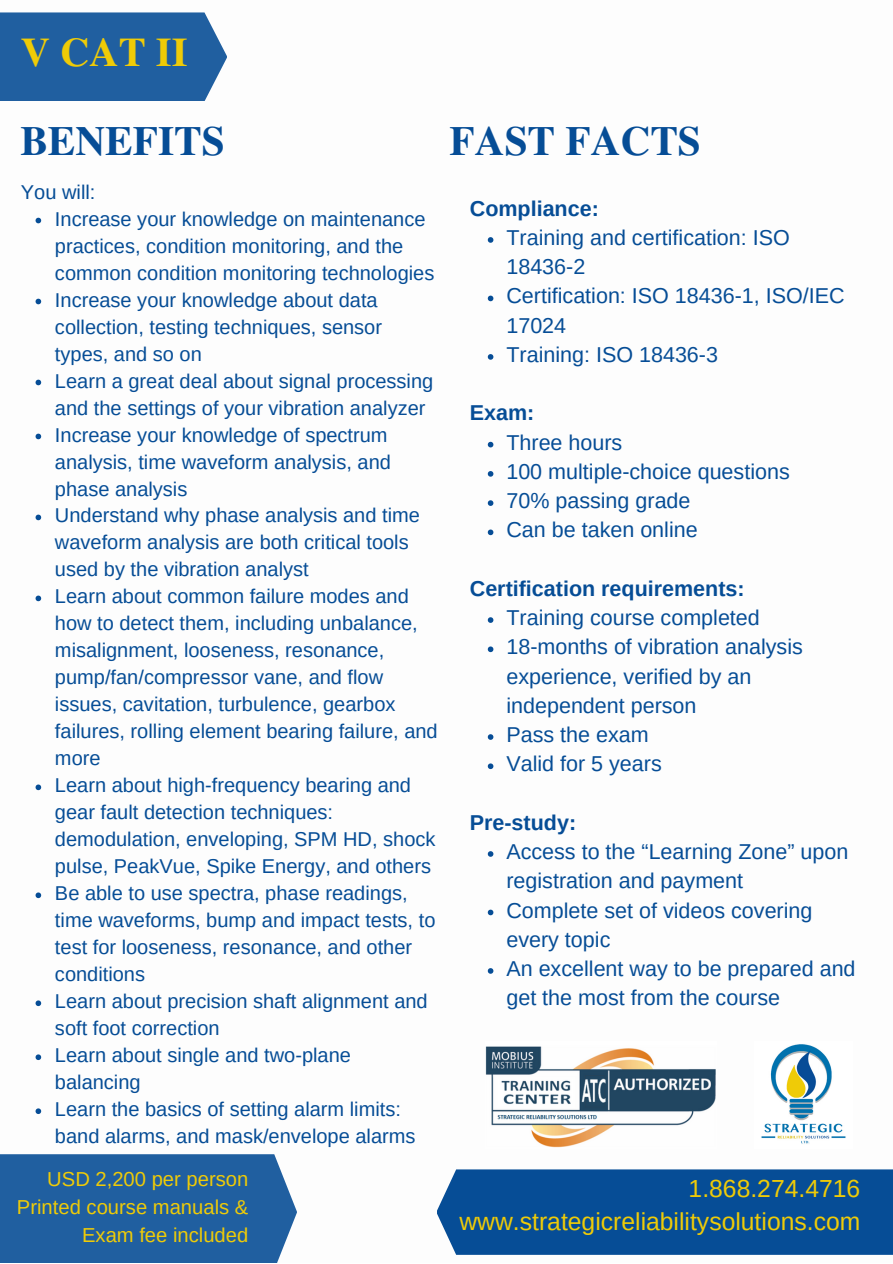
<style>
.page{position:relative;width:893px;height:1264px;background:#fff}
.page>*{position:absolute;margin:0;border:0;box-sizing:border-box;transform-origin:0 0}
.t1{font:700 41.25px "Te X Gyre Termes";color:#064d96}
.t2{font:700 40.5px "Te X Gyre Termes";color:#efcb07}
.t3{font:24.75px "Arimo";color:#efcb07}
.t4{font:21.45px/29.2px "Arimo";color:#064d96}
.t5{font:700 21.45px "Arimo";color:#064d96}
.t6{font:20.25px "Arimo";color:#efcb07}
.t7{font:19.95px/27px "Arimo";color:#064d96}
</style>
<div class="page">
<div style="left:0;top:12px;width:227px;height:89px;background:#205fa0"></div>
<div style="left:437px;top:1169px;width:455px;height:85px;background:#064d96"></div>
<img style="left:486px;top:1046px;width:230px;height:101px">
<img style="left:761px;top:1044px;width:85px;height:100px">
<svg style="left:36px;top:218px;width:5px;height:5px"></svg>
<svg style="left:36px;top:299px;width:5px;height:5px"></svg>
<svg style="left:36px;top:379px;width:5px;height:6px"></svg>
<svg style="left:36px;top:433px;width:5px;height:6px"></svg>
<svg style="left:36px;top:514px;width:5px;height:6px"></svg>
<svg style="left:36px;top:595px;width:5px;height:6px"></svg>
<svg style="left:36px;top:784px;width:5px;height:6px"></svg>
<svg style="left:36px;top:892px;width:5px;height:6px"></svg>
<svg style="left:36px;top:1000px;width:5px;height:6px"></svg>
<svg style="left:36px;top:1054px;width:5px;height:6px"></svg>
<svg style="left:36px;top:1108px;width:5px;height:5px"></svg>
<svg style="left:487px;top:237px;width:6px;height:6px"></svg>
<svg style="left:487px;top:295px;width:6px;height:6px"></svg>
<svg style="left:487px;top:354px;width:6px;height:6px"></svg>
<svg style="left:487px;top:442px;width:6px;height:5px"></svg>
<svg style="left:487px;top:471px;width:6px;height:5px"></svg>
<svg style="left:487px;top:500px;width:6px;height:6px"></svg>
<svg style="left:487px;top:529px;width:6px;height:6px"></svg>
<svg style="left:487px;top:617px;width:6px;height:6px"></svg>
<svg style="left:487px;top:646px;width:6px;height:6px"></svg>
<svg style="left:487px;top:734px;width:6px;height:5px"></svg>
<svg style="left:487px;top:763px;width:6px;height:6px"></svg>
<svg style="left:487px;top:851px;width:6px;height:5px"></svg>
<svg style="left:487px;top:909px;width:6px;height:6px"></svg>
<svg style="left:487px;top:968px;width:6px;height:5px"></svg>
<div style="left:0;top:1154px;width:297px;height:108px;background:#205fa0"></div>
<p class="t2" style="left:21px;top:21px;width:168px">V CAT II</p>
<p class="t1" style="left:20px;top:109px;width:206px">BENEFITS</p>
<p class="t7" style="left:21px;top:178px;width:76px">You will:</p>
<p class="t7" style="left:55px;top:205px;width:381px">Increase your knowledge on maintenance practices, condition monitoring, and the common condition monitoring technologies</p>
<p class="t7" style="left:55px;top:286px;width:328px">Increase your knowledge about data collection, testing techniques, sensor types, and so on</p>
<p class="t7" style="left:55px;top:367px;width:380px">Learn a great deal about signal processing and the settings of your vibration analyzer</p>
<p class="t7" style="left:55px;top:421px;width:337px">Increase your knowledge of spectrum analysis, time waveform analysis, and phase analysis</p>
<p class="t7" style="left:55px;top:502px;width:366px">Understand why phase analysis and time waveform analysis are both critical tools used by the vibration analyst</p>
<p class="t7" style="left:55px;top:583px;width:384px">Learn about common failure modes and how to detect them, including unbalance, misalignment, looseness, resonance, pump/fan/compressor vane, and flow issues, cavitation, turbulence, gearbox failures, rolling element bearing failure, and more</p>
<p class="t7" style="left:55px;top:772px;width:382px">Learn about high-frequency bearing and gear fault detection techniques: demodulation, enveloping, SPM HD, shock pulse, PeakVue, Spike Energy, and others</p>
<p class="t7" style="left:55px;top:879px;width:382px">Be able to use spectra, phase readings, time waveforms, bump and impact tests, to test for looseness, resonance, and other conditions</p>
<p class="t7" style="left:55px;top:987px;width:374px">Learn about precision shaft alignment and soft foot correction</p>
<p class="t7" style="left:55px;top:1041px;width:297px">Learn about single and two-plane balancing</p>
<p class="t7" style="left:55px;top:1095px;width:362px">Learn the basics of setting alarm limits: band alarms, and mask/envelope alarms</p>
<p class="t6" style="left:47px;top:1167px;width:202px">USD 2,200 per person</p>
<p class="t6" style="left:17px;top:1195px;width:233px">Printed course manuals &amp;</p>
<p class="t6" style="left:82px;top:1223px;width:168px">Exam fee included</p>
<p class="t1" style="left:449px;top:109px;width:253px">FAST FACTS</p>
<p class="t5" style="left:470px;top:196px;width:131px">Compliance:</p>
<p class="t4" style="left:506px;top:223px;width:285px">Training and certification: ISO<br>18436-2</p>
<p class="t4" style="left:506px;top:281px;width:340px">Certification: ISO 18436-1, ISO/IEC<br>17024</p>
<p class="t4" style="left:506px;top:340px;width:213px">Training: ISO 18436-3</p>
<p class="t5" style="left:470px;top:401px;width:66px">Exam:</p>
<p class="t4" style="left:506px;top:427px;width:117px">Three hours</p>
<p class="t4" style="left:506px;top:457px;width:285px">100 multiple-choice questions</p>
<p class="t4" style="left:506px;top:486px;width:186px">70% passing grade</p>
<p class="t4" style="left:506px;top:515px;width:193px">Can be taken online</p>
<p class="t5" style="left:470px;top:576px;width:276px">Certification requirements:</p>
<p class="t4" style="left:506px;top:603px;width:255px">Training course completed</p>
<p class="t4" style="left:506px;top:632px;width:298px">18-months of vibration analysis experience, verified by an independent person</p>
<p class="t4" style="left:506px;top:720px;width:144px">Pass the exam</p>
<p class="t4" style="left:506px;top:749px;width:157px">Valid for 5 years</p>
<p class="t5" style="left:470px;top:810px;width:108px">Pre-study:</p>
<p class="t4" style="left:506px;top:837px;width:343px">Access to the “Learning Zone” upon registration and payment</p>
<p class="t4" style="left:506px;top:895px;width:307px">Complete set of videos covering every topic</p>
<p class="t4" style="left:506px;top:953px;width:350px">An excellent way to be prepared and get the most from the course</p>
<p class="t3" style="left:688px;top:1174px;width:173px">1.868.274.4716</p>
<p class="t3" style="left:459px;top:1207px;width:402px">www.strategicreliabilitysolutions.com</p>
</div>
